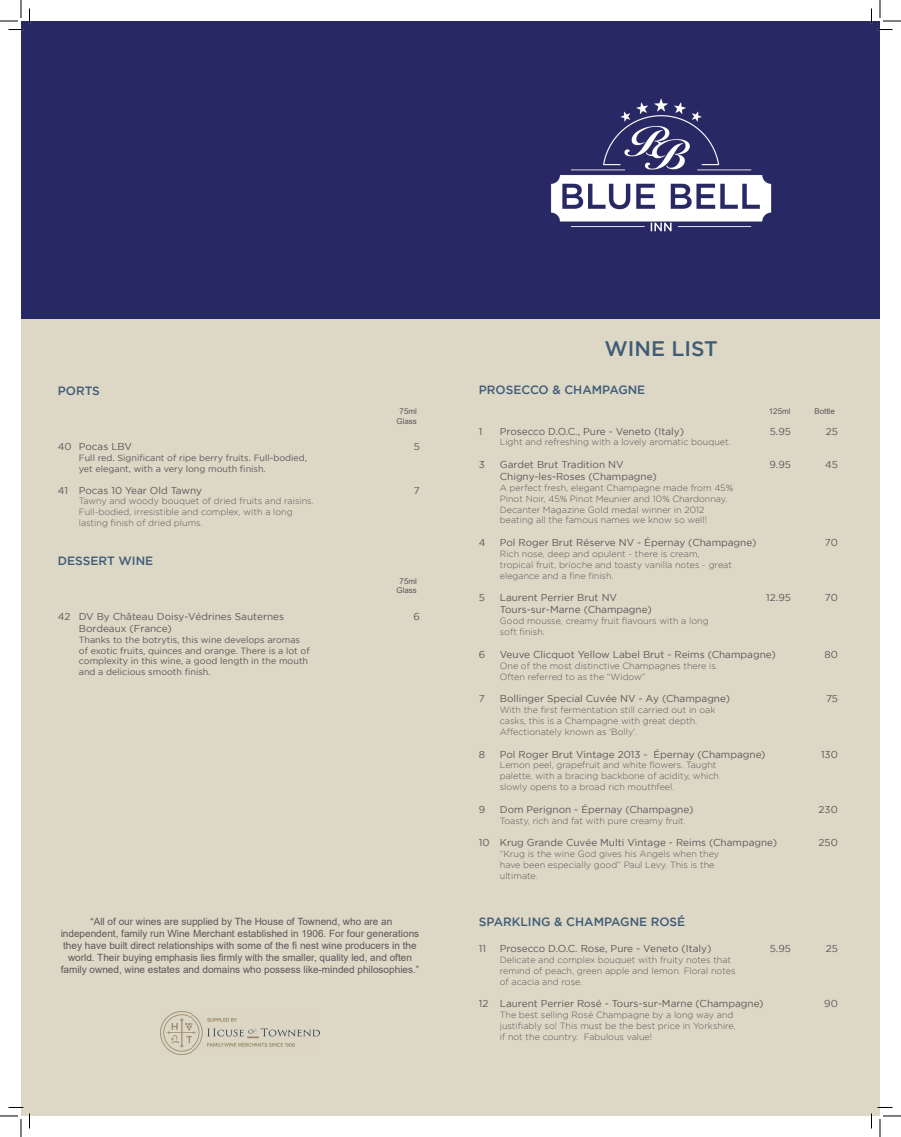
<style>
.page{position:relative;width:901px;height:1137px;background:#fff}
.page>*{position:absolute;margin:0;border:0;box-sizing:border-box;transform-origin:0 0}
.t1{font:500 21px "Gotham";color:#3f5c77}
.t2{font:500 12px "Gotham";color:#3f5c77}
.t3{font:10px "Gotham";color:#57585a}
.t4{font:10px/12px "Arial";color:#57585a;text-align:center}
.t5{font:300 9px/10.8px "Gotham";color:#57585a}
.t6{font:9px/10.8px "Gotham";color:#57585a}
.t7{font:8px/9.6px "Arial";color:#57585a;text-align:center}
</style>
<div class="page">
<div style="left:22px;top:318px;width:858px;height:797px;background:#ddd7c5"></div>
<div style="left:21px;top:21px;width:859px;height:298px;background:#272965"></div>
<img style="left:551px;top:98px;width:221px;height:134px">
<img style="left:160px;top:1011px;width:160px;height:42px">
<svg style="left:29px;top:1113px;width:1px;height:15px"></svg>
<svg style="left:871px;top:1113px;width:1px;height:15px"></svg>
<svg style="left:0;top:0;width:30px;height:30px"></svg>
<svg style="left:0;top:1115px;width:22px;height:21px"></svg>
<svg style="left:871px;top:0;width:30px;height:30px"></svg>
<svg style="left:879px;top:1115px;width:22px;height:21px"></svg>
<h2 class="t2" style="left:58px;top:384px;width:44px">PORTS</h2>
<p class="t7" style="left:396px;top:406px;width:22px">75ml<br>Glass</p>
<p class="t3" style="left:58px;top:441px;width:76px">40 Pocas LBV</p>
<p class="t3" style="left:414px;top:441px;width:8px">5</p>
<p class="t6" style="left:79px;top:452px;width:230px">Full red. Significant of ripe berry fruits. Full-bodied, yet elegant, with a very long mouth finish.</p>
<p class="t3" style="left:58px;top:484px;width:146px">41 Pocas 10 Year Old Tawny</p>
<p class="t3" style="left:414px;top:484px;width:7px">7</p>
<p class="t5" style="left:79px;top:495px;width:236px">Tawny and woody bouquet of dried fruits and raisins.<br>Full-bodied, irresistible and complex, with a long lasting finish of dried plums.</p>
<h2 class="t2" style="left:58px;top:553px;width:97px">DESSERT WINE</h2>
<p class="t7" style="left:396px;top:576px;width:22px">75ml<br>Glass</p>
<p class="t3" style="left:58px;top:610px;width:228px">42 DV By Château Doisy-Védrines Sauternes</p>
<p class="t3" style="left:413px;top:610px;width:8px">6</p>
<p class="t3" style="left:79px;top:622px;width:94px">Bordeaux (France)</p>
<p class="t6" style="left:79px;top:634px;width:232px">Thanks to the botrytis, this wine develops aromas of exotic fruits, quinces and orange. There is a lot of complexity in this wine, a good length in the mouth and a delicious smooth finish.</p>
<p class="t4" style="left:61px;top:914px;width:360px">“All of our wines are supplied by The House of Townend, who are an independent, family run Wine Merchant established in 1906. For four generations they have built direct relationships with some of the fi nest wine producers in the world. Their buying emphasis lies firmly with the smaller, quality led, and often family owned, wine estates and domains who possess like-minded philosophies.”</p>
<h1 class="t1" style="left:604px;top:337px;width:115px">WINE LIST</h1>
<h2 class="t2" style="left:479px;top:383px;width:168px">PROSECCO &amp; CHAMPAGNE</h2>
<p class="t7" style="left:769px;top:406px;width:23px">125ml</p>
<p class="t7" style="left:814px;top:406px;width:22px">Bottle</p>
<p class="t3" style="left:479px;top:425px;width:5px">1</p>
<p class="t3" style="left:500px;top:425px;width:186px">Prosecco D.O.C., Pure - Veneto (Italy)</p>
<p class="t3" style="left:770px;top:425px;width:23px">5.95</p>
<p class="t3" style="left:826px;top:425px;width:14px">25</p>
<p class="t5" style="left:500px;top:436px;width:232px">Light and refreshing with a lovely aromatic bouquet.</p>
<p class="t3" style="left:479px;top:459px;width:8px">3</p>
<p class="t3" style="left:500px;top:459px;width:125px">Gardet Brut Tradition NV</p>
<p class="t3" style="left:769px;top:459px;width:23px">9.95</p>
<p class="t3" style="left:825px;top:459px;width:14px">45</p>
<p class="t3" style="left:500px;top:471px;width:158px">Chigny-les-Roses (Champagne)</p>
<p class="t5" style="left:500px;top:482px;width:235px">A perfect fresh, elegant Champagne made from 45% Pinot Noir, 45% Pinot Meunier and 10% Chardonnay.<br>Decanter Magazine Gold medal winner in 2012 beating all the famous names we know so well!</p>
<p class="t3" style="left:479px;top:537px;width:8px">4</p>
<p class="t3" style="left:500px;top:537px;width:258px">Pol Roger Brut Réserve NV - Épernay (Champagne)</p>
<p class="t3" style="left:825px;top:537px;width:14px">70</p>
<p class="t5" style="left:500px;top:548px;width:234px">Rich nose, deep and opulent - there is cream, tropical fruit, brioche and toasty vanilla notes - great elegance and a fine finish.</p>
<p class="t3" style="left:479px;top:592px;width:8px">5</p>
<p class="t3" style="left:500px;top:592px;width:119px">Laurent Perrier Brut NV</p>
<p class="t3" style="left:766px;top:592px;width:26px">12.95</p>
<p class="t3" style="left:825px;top:592px;width:14px">70</p>
<p class="t3" style="left:500px;top:604px;width:153px">Tours-sur-Marne (Champagne)</p>
<p class="t5" style="left:500px;top:615px;width:210px">Good mousse, creamy fruit flavours with a long soft finish.</p>
<p class="t3" style="left:479px;top:648px;width:8px">6</p>
<p class="t3" style="left:500px;top:648px;width:277px">Veuve Clicquot Yellow Label Brut - Reims (Champagne)</p>
<p class="t3" style="left:824px;top:648px;width:15px">80</p>
<p class="t5" style="left:500px;top:660px;width:220px">One of the most distinctive Champagnes there is.<br>Often referred to as the “Widow”</p>
<p class="t3" style="left:479px;top:693px;width:7px">7</p>
<p class="t3" style="left:500px;top:693px;width:232px">Bollinger Special Cuvée NV - Ay (Champagne)</p>
<p class="t3" style="left:826px;top:693px;width:13px">75</p>
<p class="t5" style="left:500px;top:704px;width:217px">With the first fermentation still carried out in oak casks, this is a Champagne with great depth.<br>Affectionately known as ‘Bolly’.</p>
<p class="t3" style="left:479px;top:748px;width:8px">8</p>
<p class="t3" style="left:500px;top:748px;width:267px">Pol Roger Brut Vintage 2013 - Épernay (Champagne)</p>
<p class="t3" style="left:821px;top:748px;width:18px">130</p>
<p class="t5" style="left:500px;top:759px;width:221px">Lemon peel, grapefruit and white flowers. Taught palette, with a bracing backbone of acidity, which slowly opens to a broad rich mouthfeel.</p>
<p class="t3" style="left:479px;top:803px;width:8px">9</p>
<p class="t3" style="left:500px;top:803px;width:195px">Dom Perignon - Épernay (Champagne)</p>
<p class="t3" style="left:819px;top:803px;width:21px">230</p>
<p class="t5" style="left:500px;top:814px;width:188px">Toasty, rich and fat with pure creamy fruit.</p>
<p class="t3" style="left:479px;top:837px;width:300px">10 Krug Grande Cuvée Multi Vintage - Reims (Champagne)</p>
<p class="t3" style="left:819px;top:837px;width:21px">250</p>
<p class="t5" style="left:500px;top:848px;width:221px">“Krug is the wine God gives his Angels when they have been especially good” Paul Levy. This is the ultimate.</p>
<h2 class="t2" style="left:479px;top:914px;width:208px">SPARKLING &amp; CHAMPAGNE ROSÉ</h2>
<p class="t3" style="left:479px;top:942px;width:9px">11</p>
<p class="t3" style="left:500px;top:942px;width:213px">Prosecco D.O.C. Rose, Pure - Veneto (Italy)</p>
<p class="t3" style="left:770px;top:942px;width:23px">5.95</p>
<p class="t3" style="left:826px;top:942px;width:14px">25</p>
<p class="t5" style="left:500px;top:954px;width:237px">Delicate and complex bouquet with fruity notes that remind of peach, green apple and lemon. Floral notes of acacia and rose.</p>
<p class="t3" style="left:479px;top:998px;width:286px">12 Laurent Perrier Rosé - Tours-sur-Marne (Champagne)</p>
<p class="t3" style="left:824px;top:998px;width:15px">90</p>
<p class="t5" style="left:500px;top:1009px;width:237px">The best selling Rosé Champagne by a long way and justifiably so! This must be the best price in Yorkshire, if not the country. Fabulous value!</p>
</div>
